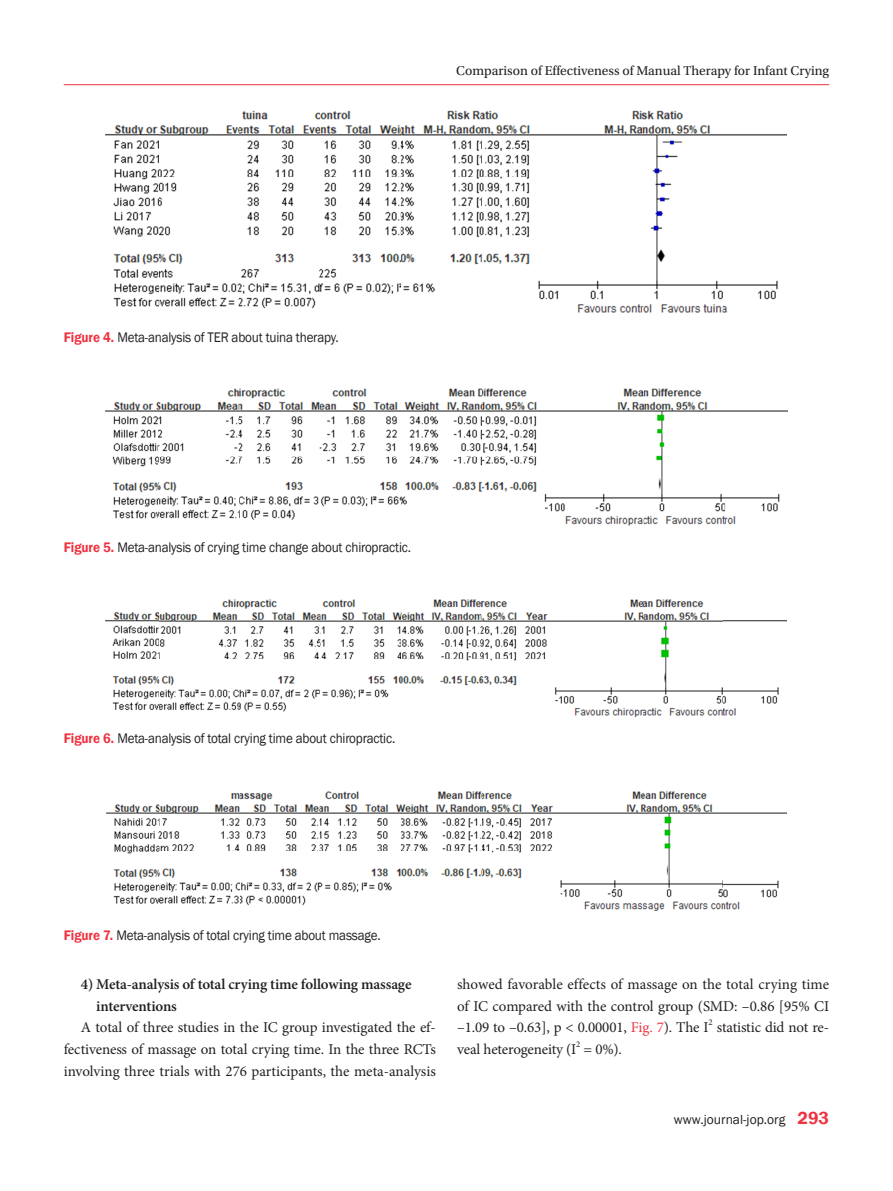
<style>
.page{position:relative;width:893px;height:1191px;background:#fff}
.page>*{position:absolute;margin:0;border:0;box-sizing:border-box;transform-origin:0 0}
.t1{font:15px/21.8px "Minion Pro";letter-spacing:-.01em;color:#231f20;text-align:justify}
.t2{font:600 15px/21.8px "Minion Pro";letter-spacing:-.01em;color:#231f20}
.t3{font:14.25px "Franklin Gothic";letter-spacing:-.015em;color:#231f20;scale:.92 1}
.t4{font:13.5px "Utopia Std";color:#231f20}
.t5{font:13.5px "Franklin Gothic";color:#231f20}
.t6{font:8.7px "Minion Pro";color:#231f20}
.s1{font-weight:600;color:#ee3340}
.s2{color:#ee3340}
.s3{font-weight:600;font-size:18px;color:#ee3340}
</style>
<div class="page">
<hr style="left:64px;top:84px;width:765px;height:1px;background:#ee3340">
<img style="left:106px;top:110px;width:680px;height:203px">
<div style="left:562px;top:178px;width:81px;height:71px;background:#fff"></div>
<img style="left:105px;top:388px;width:683px;height:138px">
<img style="left:106px;top:599px;width:680px;height:119px">
<img style="left:106px;top:791px;width:680px;height:120px">
<p class="t4" style="left:456px;top:63px;width:374px">Comparison of Effectiveness of Manual Therapy for Infant Crying</p>
<p class="t3" style="left:64px;top:328px;width:300px"><span class="s1">Figure 4.</span> Meta-analysis of TER about tuina therapy.</p>
<p class="t3" style="left:64px;top:538px;width:379px"><span class="s1">Figure 5.</span> Meta-analysis of crying time change about chiropractic.</p>
<p class="t3" style="left:64px;top:729px;width:362px"><span class="s1">Figure 6.</span> Meta-analysis of total crying time about chiropractic.</p>
<p class="t3" style="left:64px;top:926px;width:346px"><span class="s1">Figure 7.</span> Meta-analysis of total crying time about massage.</p>
<p class="t2" style="left:96px;top:973px;width:317px;text-indent:-15px">4) Meta-analysis of total crying time following massage interventions</p>
<p class="t1" style="left:64px;top:1017px;width:374px;text-indent:17px">A total of three studies in the IC group investigated the ef&shy;fectiveness of massage on total crying time. In the three RCTs involving three trials with 276 participants, the meta-analysis</p>
<p class="t1" style="left:457px;top:973px;width:374px">showed favorable effects of massage on the total crying time of IC compared with the control group (SMD: –0.86 [95% CI –1.09 to –0.63], p &lt; 0.00001, <span class="s2">Fig. 7</span>). The I</p>
<p class="t6" style="left:708px;top:1016px;width:6px">2</p>
<p class="t1" style="left:717px;top:1017px;width:114px">statistic did not re-</p>
<p class="t1" style="left:457px;top:1038px;width:121px">veal heterogeneity (I</p>
<p class="t6" style="left:576px;top:1038px;width:6px">2</p>
<p class="t1" style="left:584px;top:1038px;width:40px">= 0%).</p>
<p class="t5" style="left:674px;top:1111px;width:157px">www.journal-jop.org <span class="s3">293</span></p>
</div>
